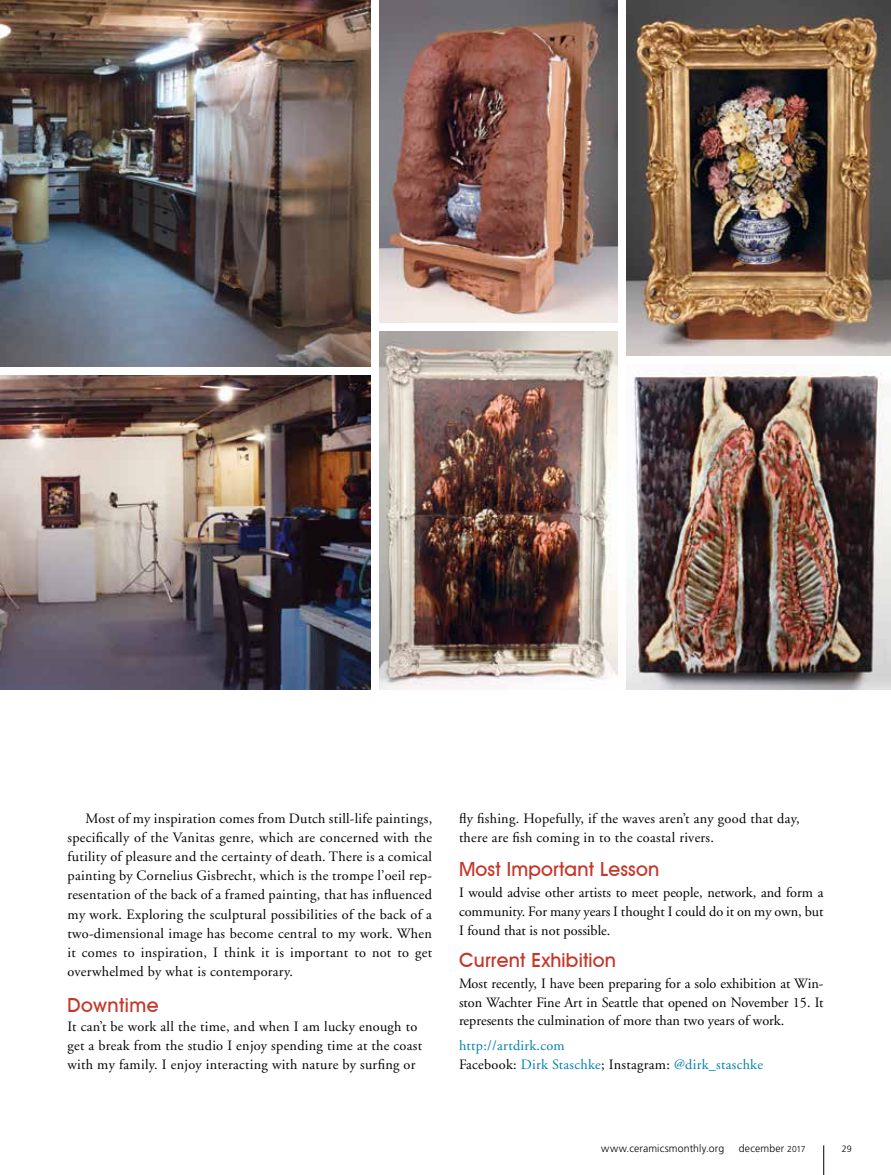
<style>
.page{position:relative;width:891px;height:1175px;background:#fff}
.page>*{position:absolute;margin:0;border:0;box-sizing:border-box;transform-origin:0 0}
.t1{font:500 19.5px "Avant Garde IT Cby BT";letter-spacing:.01em;color:#c53528}
.t2{font:14.25px/19.2px "Adobe Garamond";letter-spacing:.02em;color:#000;text-align:justify}
.t3{font:14.25px/18.8px "Adobe Garamond";letter-spacing:.02em;color:#0080ae}
.t4{font:300 10.5px "Frutiger";letter-spacing:.01em;color:#000}
.t5{font:300 9.15px "Frutiger";color:#000}
.s1{color:#000}
.s2{font-size:8.55px}
</style>
<div class="page">
<svg style="left:823px;top:1145px;width:1px;height:29px"></svg>
<img style="left:0;top:375px;width:371px;height:314px">
<img style="left:626px;top:366px;width:265px;height:323px">
<img style="left:380px;top:0;width:237px;height:323px">
<img style="left:626px;top:0;width:265px;height:355px">
<img style="left:380px;top:332px;width:237px;height:357px">
<img style="left:0;top:0;width:371px;height:366px">
<p class="t2" style="left:68px;top:809px;width:366px;text-indent:18px">Most of my inspiration comes from Dutch still-life paintings, specifically of the Vanitas genre, which are concerned with the futility of pleasure and the certainty of death. There is a comical painting by Cornelius Gisbrecht, which is the trompe l’oeil rep&shy;resentation of the back of a framed painting, that has influenced my work. Exploring the sculptural possibilities of the back of a two-dimensional image has become central to my work. When it comes to inspiration, I think it is important to not to get overwhelmed by what is contemporary.</p>
<h1 class="t1" style="left:68px;top:993px;width:93px">Downtime</h1>
<p class="t2" style="left:68px;top:1017px;width:356px;text-align:left">It can’t be work all the time, and when I am lucky enough to get a break from the studio I enjoy spending time at the coast with my family. I enjoy interacting with nature by surfing or</p>
<p class="t2" style="left:459px;top:809px;width:342px;line-height:18.8px">fly fishing. Hopefully, if the waves aren’t any good that day, there are fish coming in to the coastal rivers.</p>
<h1 class="t1" style="left:459px;top:857px;width:202px">Most Important Lesson</h1>
<p class="t2" style="left:459px;top:883px;width:366px;line-height:18.8px">I would advise other artists to meet people, network, and form a community. For many years I thought I could do it on my own, but I found that is not possible.</p>
<h1 class="t1" style="left:459px;top:948px;width:159px">Current Exhibition</h1>
<p class="t2" style="left:459px;top:974px;width:366px;line-height:18.8px">Most recently, I have been preparing for a solo exhibition at Win&shy;ston Wachter Fine Art in Seattle that opened on November 15. It represents the culmination of more than two years of work.</p>
<p class="t3" style="left:459px;top:1036px;width:306px">http://artdirk.com<br><span class="s1">Facebook:</span> Dirk Staschke<span class="s1">; Instagram:</span> @dirk_staschke</p>
<p class="t4" style="left:601px;top:1142px;width:125px">www.ceramicsmonthly.org</p>
<p class="t4" style="left:739px;top:1142px;width:68px">december <span class="s2">2017</span></p>
<p class="t5" style="left:842px;top:1143px;width:12px">29</p>
</div>
